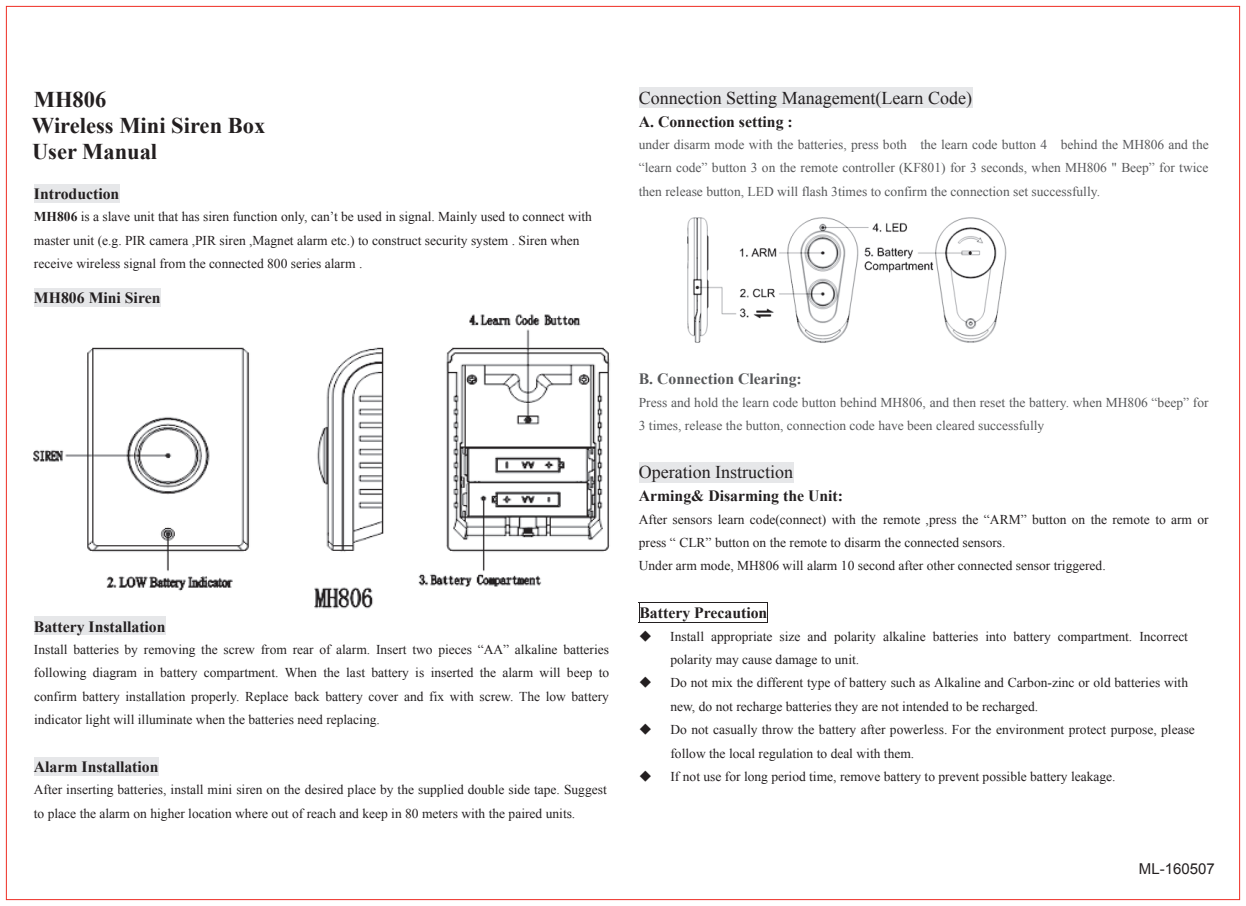
<style>
.page{position:relative;width:1246px;height:906px;background:#fff}
.page>*{position:absolute;margin:0;border:0;box-sizing:border-box;transform-origin:0 0}
.t1{font:700 22.5px/25.8px "Times New Roman";color:#231f20}
.t2{font:18px "Times New Roman";color:#231f20}
.t3{font:700 15.75px "Times New Roman";color:#231f20}
.t4{font:700 15.75px "Times New Roman";color:#57585a}
.t5{font:15px "Arial";color:#231f20}
.t6{font:13.5px/23.4px "Times New Roman";color:#231f20}
.t7{font:13.5px/23.4px "Times New Roman";color:#57585a;text-align:justify}
.s1{font-weight:700}
</style>
<div class="page">
<div style="left:639px;top:87px;width:333px;height:21px;background:#e6e7e9"></div>
<div style="left:34px;top:184px;width:85px;height:18px;background:#e6e7e9"></div>
<div style="left:34px;top:288px;width:127px;height:18px;background:#e6e7e9"></div>
<img style="left:34px;top:314px;width:576px;height:295px">
<div style="left:34px;top:616px;width:132px;height:19px;background:#e6e7e9"></div>
<div style="left:34px;top:757px;width:125px;height:18px;background:#e6e7e9"></div>
<img style="left:687px;top:217px;width:319px;height:126px">
<div style="left:639px;top:461px;width:154px;height:21px;background:#e6e7e9"></div>
<hr style="left:639px;top:602px;width:129px;height:1px;background:#231f20">
<svg style="left:639px;top:603px;width:1px;height:18px"></svg>
<hr style="left:639px;top:621px;width:129px;height:1px;background:#231f20">
<svg style="left:767px;top:603px;width:1px;height:18px"></svg>
<h1 class="t1" style="left:32px;top:86px;width:235px">MH806<br>Wireless Mini Siren Box<br>User Manual</h1>
<p class="t3" style="left:34px;top:183px;width:87px">Introduction</p>
<p class="t6" style="left:34px;top:205px;width:560px"><span class="s1">MH806</span> is a slave unit that has siren function only, can’t be used in signal. Mainly used to connect with master unit (e.g. PIR camera ,PIR siren ,Magnet alarm etc.) to construct security system . Siren when receive wireless signal from the connected 800 series alarm .</p>
<p class="t3" style="left:34px;top:287px;width:128px">MH806 Mini Siren</p>
<p class="t3" style="left:34px;top:615px;width:133px">Battery Installation</p>
<p class="t6" style="left:34px;top:637px;width:577px;text-align:justify">Install batteries by removing the screw from rear of alarm. Insert two pieces “AA” alkaline batteries following diagram in battery compartment. When the last battery is inserted the alarm will beep to confirm battery installation properly. Replace back battery cover and fix with screw. The low battery indicator light will illuminate when the batteries need replacing.</p>
<p class="t3" style="left:34px;top:756px;width:126px">Alarm Installation</p>
<p class="t6" style="left:34px;top:778px;width:574px">After inserting batteries, install mini siren on the desired place by the supplied double side tape. Suggest to place the alarm on higher location where out of reach and keep in 80 meters with the paired units.</p>
<h2 class="t2" style="left:639px;top:86px;width:335px">Connection Setting Management(Learn Code)</h2>
<p class="t3" style="left:639px;top:111px;width:156px">A. Connection setting :</p>
<p class="t7" style="left:639px;top:133px;width:571px">under disarm mode with the batteries, press both the learn code button 4 behind the MH806 and the “learn code” button 3 on the remote controller (KF801) for 3 seconds, when MH806 " Beep” for twice then release button, LED will flash 3times to confirm the connection set successfully.</p>
<p class="t4" style="left:639px;top:368px;width:165px">B. Connection Clearing:</p>
<p class="t7" style="left:639px;top:390px;width:571px">Press and hold the learn code button behind MH806, and then reset the battery. when MH806 “beep” for<br>3 times, release the button, connection code have been cleared successfully</p>
<h2 class="t2" style="left:639px;top:460px;width:156px">Operation Instruction</h2>
<p class="t3" style="left:639px;top:485px;width:206px">Arming&amp; Disarming the Unit:</p>
<p class="t6" style="left:639px;top:507px;width:571px">After sensors learn code(connect) with the remote ,press the “ARM” button on the remote to arm or press “ CLR” button on the remote to disarm the connected sensors.<br>Under arm mode, MH806 will alarm 10 second after other connected sensor triggered.</p>
<p class="t3" style="left:639px;top:602px;width:129px">Battery Precaution</p>
<p class="t6" style="left:670px;top:624px;width:519px;text-indent:-32px">◆ Install appropriate size and polarity alkaline batteries into battery compartment. Incorrect polarity may cause damage to unit.</p>
<p class="t6" style="left:670px;top:671px;width:519px;text-indent:-32px">◆ Do not mix the different type of battery such as Alkaline and Carbon-zinc or old batteries with new, do not recharge batteries they are not intended to be recharged.</p>
<p class="t6" style="left:670px;top:718px;width:526px;text-indent:-32px">◆ Do not casually throw the battery after powerless. For the environment protect purpose, please follow the local regulation to deal with them.</p>
<p class="t6" style="left:639px;top:764px;width:478px">◆ If not use for long period time, remove battery to prevent possible battery leakage.</p>
<p class="t5" style="left:1139px;top:859px;width:77px">ML-160507</p>
</div>
